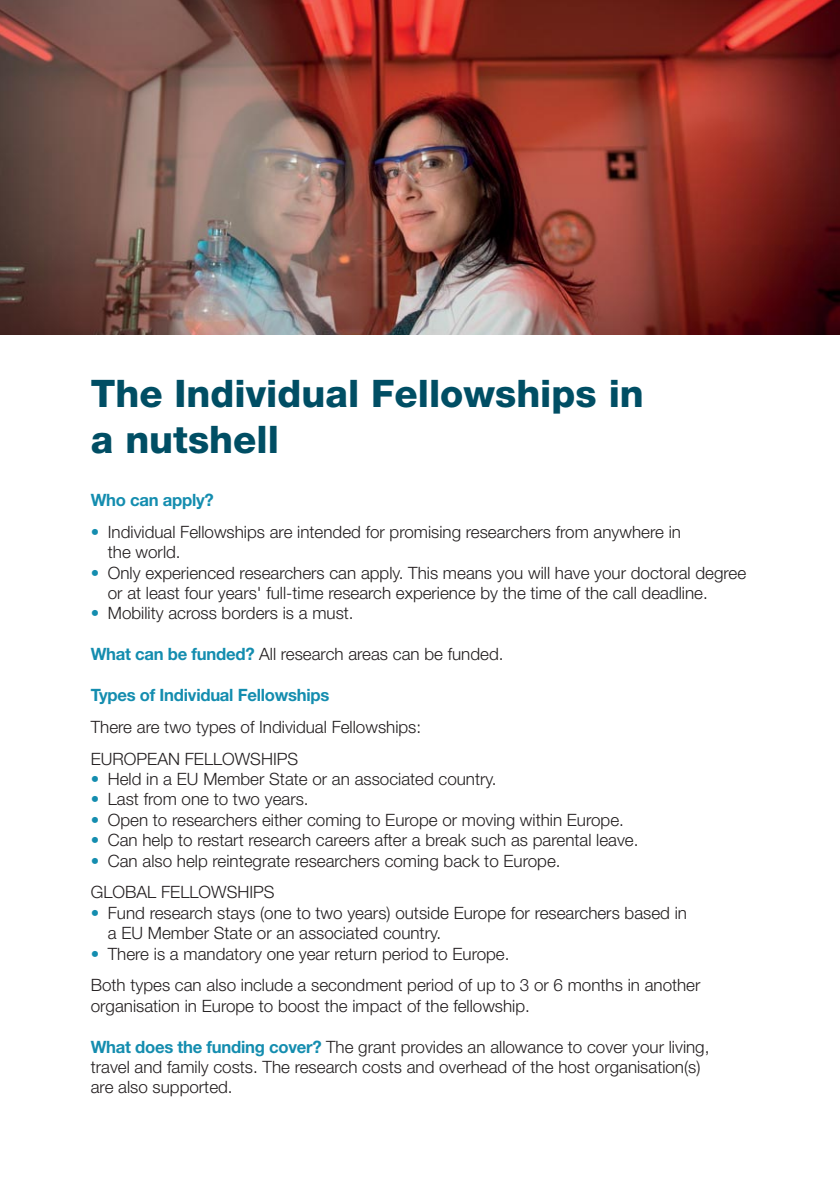
<style>
.page{position:relative;width:840px;height:1191px;background:#fff}
.page>*{position:absolute;margin:0;border:0;box-sizing:border-box;transform-origin:0 0}
.t1{font:800 38px/45.6px "Helvetica Neue LT Std";color:#004e64}
.t2{font:300 17px/20.4px "Helvetica Neue LT Std";color:#231f20}
.t3{font:700 17px "Helvetica Neue LT Std";letter-spacing:-.015em;color:#148daf}
.s1{color:#148daf}
.s2{font-weight:700;color:#148daf}
</style>
<div class="page">
<img style="left:0;top:0;width:839px;height:334px">
<h1 class="t1" style="left:91px;top:375px;width:554px">The Individual Fellowships in a nutshell</h1>
<p class="t3" style="left:91px;top:494px;width:124px">Who can apply?</p>
<p class="t2" style="left:108px;top:523px;width:574px;text-indent:-17px"><span class="s1">•</span> Individual Fellowships are intended for promising researchers from anywhere in the world.</p>
<p class="t2" style="left:108px;top:564px;width:639px;text-indent:-17px"><span class="s1">•</span> Only experienced researchers can apply. This means you will have your doctoral degree or at least four years' full-time research experience by the time of the call deadline.</p>
<p class="t2" style="left:91px;top:605px;width:264px"><span class="s1">•</span> Mobility across borders is a must.</p>
<p class="t2" style="left:91px;top:645px;width:414px"><span class="s2">What can be funded?</span> All research areas can be funded.</p>
<p class="t3" style="left:91px;top:689px;width:240px">Types of Individual Fellowships</p>
<p class="t2" style="left:91px;top:712px;width:332px;line-height:31.8px">There are two types of Individual Fellowships:<br>EUROPEAN FELLOWSHIPS</p>
<p class="t2" style="left:91px;top:770px;width:407px"><span class="s1">•</span> Held in a EU Member State or an associated country.</p>
<p class="t2" style="left:91px;top:791px;width:219px"><span class="s1">•</span> Last from one to two years.</p>
<p class="t2" style="left:91px;top:811px;width:534px"><span class="s1">•</span> Open to researchers either coming to Europe or moving within Europe.</p>
<p class="t2" style="left:91px;top:831px;width:549px"><span class="s1">•</span> Can help to restart research careers after a break such as parental leave.</p>
<p class="t2" style="left:91px;top:846px;width:471px;line-height:31.8px"><span class="s1">•</span> Can also help reintegrate researchers coming back to Europe.<br>GLOBAL FELLOWSHIPS</p>
<p class="t2" style="left:108px;top:904px;width:580px;text-indent:-17px"><span class="s1">•</span> Fund research stays (one to two years) outside Europe for researchers based in a EU Member State or an associated country.</p>
<p class="t2" style="left:91px;top:939px;width:611px;line-height:31.8px"><span class="s1">•</span> There is a mandatory one year return period to Europe.<br>Both types can also include a secondment period of up to 3 or 6 months in another</p>
<p class="t2" style="left:91px;top:997px;width:440px">organisation in Europe to boost the impact of the fellowship.</p>
<p class="t2" style="left:91px;top:1038px;width:619px"><span class="s2">What does the funding cover?</span> The grant provides an allowance to cover your living, travel and family costs. The research costs and overhead of the host organisation(s) are also supported.</p>
</div>
